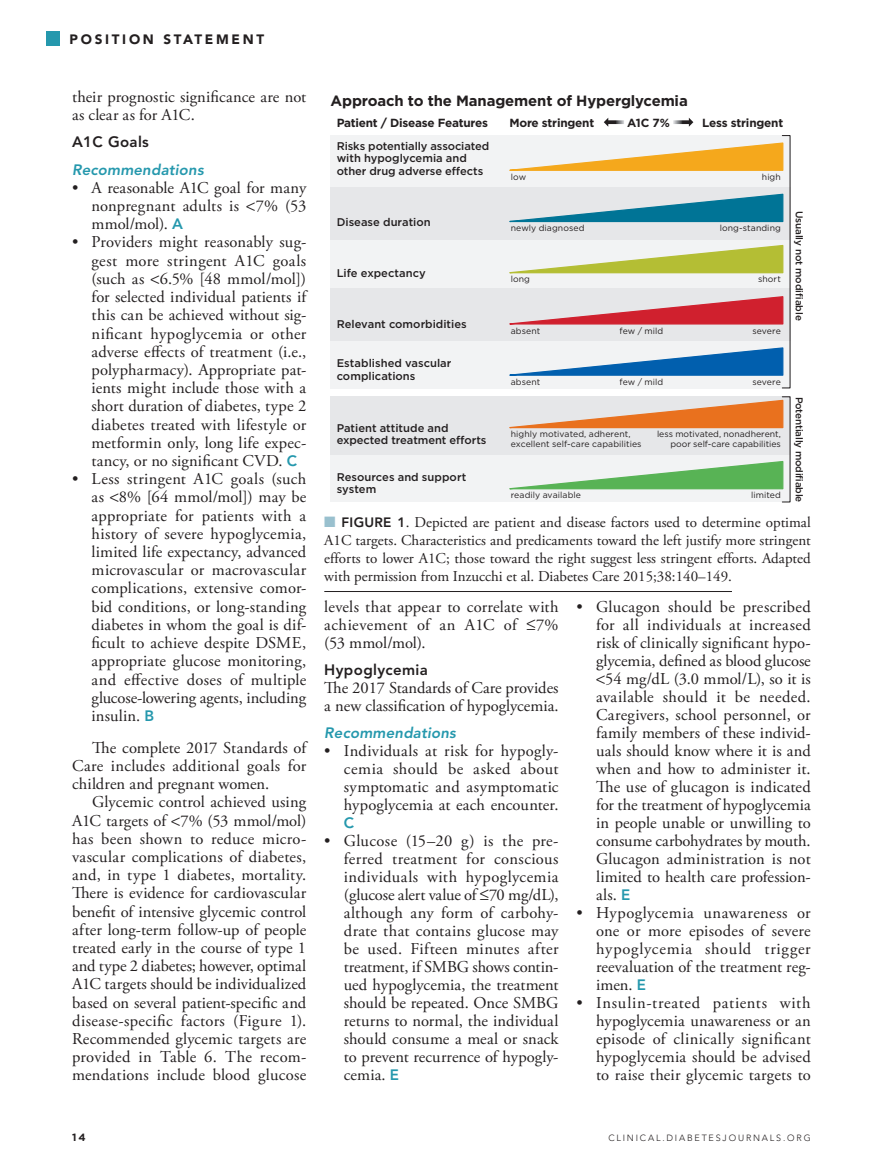
<style>
.page{position:relative;width:885px;height:1175px;background:#fff}
.page>*{position:absolute;margin:0;border:0;box-sizing:border-box;transform-origin:0 0}
.BODY_-_2nd_PARA{font:16.5px/18.1px "Adobe Garamond Pro";letter-spacing:.01em;color:#231f20;text-align:justify}
.BODY_-_2nd_PARA_Spac{font:16.5px/18.1px "Adobe Garamond Pro";letter-spacing:.01em;color:#231f20}
.BODY_-_1st_PARA{font:16.5px/18px "Adobe Garamond Pro";color:#231f20}
.BODY_-_2nd_PARA-2{font:16.5px "Adobe Garamond Pro";letter-spacing:-.01em;color:#231f20}
.t1{font:15px/18px "Adobe Garamond Pro";color:#231f20;text-align:justify}
.SOC_-_RECOMMENDATION{font:italic 800 15px "Avenir LT Std";letter-spacing:.01em;color:#2598ad}
.H1_-_BOLD{font:800 15px "Avenir LT Std";letter-spacing:.025em;color:#231f20}
.t2{font:800 15px "Avenir LT Std";color:#2598ad}
.t3{font:700 14.85px "Gotham";letter-spacing:-.01em;color:#231f20}
.t4{font:900 13.5px "Avenir LT Std";letter-spacing:.2em;color:#231f20}
.t5{font:700 11.7px "Gotham";letter-spacing:-.02em;color:#231f20}
.t6{font:500 11.1px/12.5px "Gotham";color:#231f20}
.t7{font:700 10.5px "Gotham";color:#231f20}
.t8{font:500 9.9px "Gotham";letter-spacing:-.02em;color:#231f20}
.t9{font:300 9px "Avenir LT Std";letter-spacing:.2em;color:#231f20}
.t10{font:8.7px/9.9px "Gotham";letter-spacing:.005em;color:#231f20}
.s1{font-family:"Avenir LT Std";font-weight:800;font-size:15px;color:#2598ad}
.s2{color:#99c0ce}
.s3{font-family:"Avenir LT Std";font-weight:800;font-size:13.5px}
</style>
<div class="page">
<div style="left:47px;top:31px;width:13px;height:14px;background:#2598ad"></div>
<svg style="left:330px;top:117px;width:461px;height:386px"></svg>
<div style="left:330px;top:186px;width:460px;height:155px;background:#e6e7e9"></div>
<div style="left:330px;top:135px;width:460px;height:51px;background:#f2f3f4"></div>
<div style="left:330px;top:240px;width:460px;height:47px;background:#f2f3f4"></div>
<div style="left:330px;top:341px;width:460px;height:47px;background:#f2f3f4"></div>
<div style="left:330px;top:396px;width:460px;height:59px;background:#e6e7e9"></div>
<div style="left:330px;top:455px;width:460px;height:47px;background:#f2f3f4"></div>
<svg style="left:603px;top:118px;width:21px;height:9px"></svg>
<svg style="left:672px;top:118px;width:21px;height:9px"></svg>
<svg style="left:509px;top:142px;width:272px;height:29px"></svg>
<svg style="left:509px;top:193px;width:272px;height:30px"></svg>
<svg style="left:509px;top:245px;width:272px;height:29px"></svg>
<svg style="left:509px;top:296px;width:272px;height:29px"></svg>
<svg style="left:509px;top:347px;width:272px;height:29px"></svg>
<svg style="left:509px;top:400px;width:272px;height:29px"></svg>
<svg style="left:509px;top:461px;width:272px;height:29px"></svg>
<hr style="left:324px;top:591px;width:407px;height:1px;background:#231f20">
<p class="t4" style="left:69px;top:31px;width:196px">POSITION STATEMENT</p>
<p class="BODY_-_2nd_PARA_Spac" style="left:72px;top:88px;width:236px">their prognostic significance are not as clear as for A1C.</p>
<p class="H1_-_BOLD" style="left:72px;top:133px;width:78px">A1C Goals</p>
<p class="SOC_-_RECOMMENDATION" style="left:72px;top:160px;width:133px">Recommendations</p>
<p class="BODY_-_2nd_PARA" style="left:92px;top:179px;width:216px;text-indent:-20px">• A reasonable A1C goal for many nonpregnant adults is 7% (53 mmol/mol). <span class="s1">A</span></p>
<p class="BODY_-_2nd_PARA" style="left:92px;top:234px;width:216px;text-indent:-20px">• Providers might reasonably sug&shy;gest more stringent A1C goals (such as 6.5% [48 mmol/mol]) for selected individual patients if this can be achieved without sig&shy;nificant hypoglycemia or other adverse effects of treatment (i.e., polypharmacy). Appropriate pat&shy;ients might include those with a short duration of diabetes, type 2 diabetes treated with lifestyle or metformin only, long life expec&shy;tancy, or no significant CVD. <span class="s1">C</span></p>
<p class="BODY_-_2nd_PARA" style="left:92px;top:470px;width:216px;text-indent:-20px">• Less stringent A1C goals (such as 8% [64 mmol/mol]) may be appropriate for patients with a history of severe hypoglycemia, limited life expectancy, advanced microvascular or macrovascular complications, extensive comor&shy;bid conditions, or long-standing diabetes in whom the goal is dif&shy;ficult to achieve despite DSME, appropriate glucose monitoring, and effective doses of multiple glucose-lowering agents, including insulin. <span class="s1">B</span></p>
<p class="BODY_-_2nd_PARA_Spac" style="left:72px;top:739px;width:236px;text-align:justify;text-indent:20px">The complete 2017 Standards of Care includes additional goals for children and pregnant women.</p>
<p class="BODY_-_2nd_PARA" style="left:72px;top:793px;width:236px;text-indent:20px">Glycemic control achieved using A1C targets of 7% (53 mmol/mol) has been shown to reduce micro&shy;vascular complications of diabetes, and, in type 1 diabetes, mortality.<br>There is evidence for cardiovascular benefit of intensive glycemic control after long-term follow-up of people treated early in the course of type 1 and type 2 diabetes; however, optimal A1C targets should be individualized based on several patient-specific and disease-specific factors (Figure 1).<br>Recommended glycemic targets are provided in Table 6. The recom&shy;mendations include blood glucose</p>
<p class="t3" style="left:330px;top:91px;width:358px">Approach to the Management of Hyperglycemia</p>
<p class="t6" style="left:336px;top:140px;width:154px">Risks potentially associated with hypoglycemia and other drug adverse e ects</p>
<p class="t5" style="left:336px;top:115px;width:153px">Patient / Disease Features</p>
<p class="t5" style="left:509px;top:115px;width:86px">More stringent</p>
<p class="t5" style="left:627px;top:115px;width:44px">A1C 7%</p>
<p class="t5" style="left:702px;top:115px;width:83px">Less stringent</p>
<p class="t10" style="left:510px;top:172px;width:17px">low</p>
<p class="t10" style="left:761px;top:172px;width:20px">high</p>
<p class="t6" style="left:336px;top:216px;width:95px">Disease duration</p>
<p class="t6" style="left:336px;top:267px;width:91px">Life expectancy</p>
<p class="t6" style="left:336px;top:318px;width:131px">Relevant comorbidities</p>
<p class="t6" style="left:336px;top:357px;width:116px">Established vascular complications</p>
<p class="t10" style="left:510px;top:223px;width:75px">newly diagnosed</p>
<p class="t10" style="left:719px;top:223px;width:63px">long-standing</p>
<p class="t10" style="left:510px;top:274px;width:21px">long</p>
<p class="t10" style="left:757px;top:274px;width:24px">short</p>
<p class="t10" style="left:510px;top:325px;width:31px">absent</p>
<p class="t10" style="left:619px;top:325px;width:45px">few / mild</p>
<p class="t10" style="left:752px;top:325px;width:30px">severe</p>
<p class="t8" style="left:805px;top:210px;width:111px;rotate:90deg">Usually not modifiable</p>
<p class="t10" style="left:619px;top:376px;width:45px">few / mild</p>
<p class="t10" style="left:510px;top:376px;width:31px">absent</p>
<p class="t10" style="left:752px;top:376px;width:30px">severe</p>
<p class="t8" style="left:805px;top:396px;width:107px;rotate:90deg">Potentially modifiable</p>
<p class="t6" style="left:336px;top:422px;width:151px">Patient attitude and expected treatment e orts</p>
<p class="t10" style="left:510px;top:429px;width:132px">highly motivated, adherent, excellent self-care capabilities</p>
<p class="t10" style="left:656px;top:429px;width:125px;text-align:right">less motivated, nonadherent, poor self-care capabilities</p>
<p class="t6" style="left:336px;top:470px;width:131px">Resources and support system</p>
<p class="t10" style="left:510px;top:490px;width:72px">readily available</p>
<p class="t10" style="left:750px;top:490px;width:31px">limited</p>
<p class="t1" style="left:324px;top:513px;width:488px"><span class="s2">■</span> <span class="s3">FIGURE 1</span>. Depicted are patient and disease factors used to determine optimal A1C targets. Characteristics and predicaments toward the left justify more stringent efforts to lower A1C; those toward the right suggest less stringent efforts. Adapted with permission from Inzucchi et al. Diabetes Care 2015;38:140–149.</p>
<p class="BODY_-_2nd_PARA" style="left:324px;top:598px;width:236px">levels that appear to correlate with achievement of an A1C of ≤7% (53 mmol/mol).</p>
<p class="H1_-_BOLD" style="left:324px;top:661px;width:105px">Hypoglycemia</p>
<p class="BODY_-_1st_PARA" style="left:324px;top:679px;width:236px">The 2017 Standards of Care provides a new classification of hypoglycemia.</p>
<p class="SOC_-_RECOMMENDATION" style="left:324px;top:724px;width:133px">Recommendations</p>
<p class="BODY_-_2nd_PARA" style="left:344px;top:742px;width:216px;text-indent:-20px">• Individuals at risk for hypogly&shy;cemia should be asked about symptomatic and asymptomatic hypoglycemia at each encounter.</p>
<p class="t2" style="left:344px;top:814px;width:12px">C</p>
<p class="BODY_-_2nd_PARA" style="left:344px;top:832px;width:216px;text-indent:-20px">• Glucose (15–20 g) is the pre&shy;ferred treatment for conscious individuals with hypoglycemia (glucose alert value of ≤70 mg/dL), although any form of carbohy&shy;drate that contains glucose may be used. Fifteen minutes after treatment, if SMBG shows contin&shy;ued hypoglycemia, the treatment should be repeated. Once SMBG returns to normal, the individual should consume a meal or snack to prevent recurrence of hypogly&shy;cemia. <span class="s1">E</span></p>
<p class="BODY_-_2nd_PARA" style="left:576px;top:598px;width:236px">• Glucagon should be prescribed</p>
<p class="BODY_-_2nd_PARA" style="left:596px;top:616px;width:216px">for all individuals at increased</p>
<p class="BODY_-_2nd_PARA" style="left:596px;top:634px;width:216px">risk of clinically significant hypo-</p>
<p class="BODY_-_2nd_PARA" style="left:596px;top:652px;width:216px">glycemia, defined as blood glucose</p>
<p class="BODY_-_2nd_PARA" style="left:604px;top:670px;width:207px">54 mg/dL (3.0 mmol/L), so it is</p>
<p class="BODY_-_2nd_PARA" style="left:596px;top:688px;width:216px">available should it be needed.</p>
<p class="BODY_-_2nd_PARA" style="left:596px;top:706px;width:216px">Caregivers, school personnel, or</p>
<p class="BODY_-_2nd_PARA" style="left:596px;top:724px;width:216px">family members of these individ-</p>
<p class="BODY_-_2nd_PARA" style="left:596px;top:742px;width:216px">uals should know where it is and</p>
<p class="BODY_-_2nd_PARA" style="left:596px;top:760px;width:216px">when and how to administer it.</p>
<p class="BODY_-_2nd_PARA" style="left:596px;top:778px;width:216px">The use of glucagon is indicated</p>
<p class="BODY_-_2nd_PARA" style="left:596px;top:796px;width:216px">for the treatment of hypoglycemia</p>
<p class="BODY_-_2nd_PARA" style="left:596px;top:814px;width:216px">in people unable or unwilling to</p>
<p class="BODY_-_2nd_PARA-2" style="left:596px;top:831px;width:216px">consume carbohydrates by mouth.</p>
<p class="BODY_-_2nd_PARA" style="left:596px;top:850px;width:216px">Glucagon administration is not</p>
<p class="BODY_-_2nd_PARA" style="left:596px;top:868px;width:216px">limited to health care profession-</p>
<p class="BODY_-_2nd_PARA" style="left:596px;top:886px;width:36px">als. <span class="s1">E</span></p>
<p class="BODY_-_2nd_PARA" style="left:596px;top:904px;width:216px;text-indent:-20px">• Hypoglycemia unawareness or one or more episodes of severe hypoglycemia should trigger reevaluation of the treatment reg&shy;imen. <span class="s1">E</span></p>
<p class="BODY_-_2nd_PARA" style="left:596px;top:994px;width:216px;text-indent:-20px">• Insulin-treated patients with hypoglycemia unawareness or an episode of clinically significant hypoglycemia should be advised to raise their glycemic targets to</p>
<p class="t7" style="left:72px;top:1130px;width:15px">14</p>
<p class="t9" style="left:608px;top:1132px;width:204px">CLINICAL.DIABETESJOURNALS.ORG</p>
</div>
